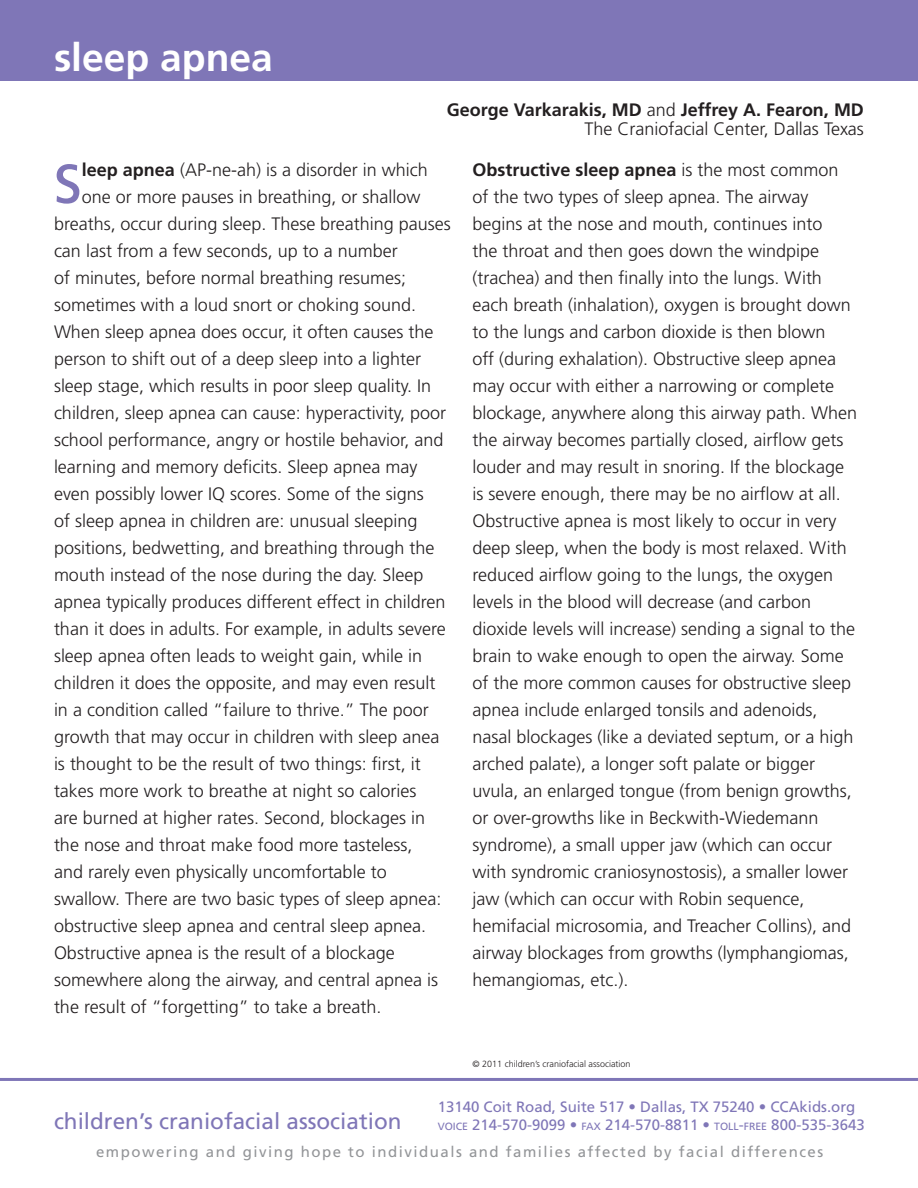
<style>
.page{position:relative;width:918px;height:1188px;background:#fff}
.page>*{position:absolute;margin:0;border:0;box-sizing:border-box;transform-origin:0 0}
.Paragraph_1{font:condensed 75.6px "Frutiger";color:#7f76b7}
.t1{font:700 39px "Frutiger";color:#fff}
.t2{font:22.5px "Frutiger";color:#7f76b7}
.Paragraph_1-2{font:300 18px/27px "Frutiger";color:#231f20}
.t3{font:700 18px/19.5px "Frutiger";color:#231f20;text-align:right}
.t4{font:15px "Frutiger";color:#7f76b7}
.t5{font:15px "Frutiger";letter-spacing:.1em;color:#939598}
.t6{font:300 9px "Frutiger";color:#231f20}
.s1{font-weight:300}
.s2{font-weight:700}
.s3{font-size:10.5px}
.s4{font-style:inherit}
</style>
<div class="page">
<div style="left:0;top:0;width:918px;height:81px;background:#7f76b7"></div>
<hr style="left:0;top:1078px;width:918px;height:3px;background:#7f76b7">
<p class="t1" style="left:54px;top:34px;width:220px">sleep apnea</p>
<p class="t3" style="left:447px;top:99px;width:419px">George Varkarakis, MD <span class="s1">and</span> Jeffrey A. Fearon, MD<br><span class="s1">The Craniofacial Center, Dallas Texas</span></p>
<p class="Paragraph_1-2" style="left:472px;top:156px;width:386px"><span class="s2">Obstructive sleep apnea</span> is the most common of the two types of sleep apnea. The airway begins at the nose and mouth, continues into<br>the throat and then goes down the windpipe (trachea) and then finally into the lungs. With each breath (inhalation), oxygen is brought down to the lungs and carbon dioxide is then blown<br>off (during exhalation). Obstructive sleep apnea may occur with either a narrowing or complete blockage, anywhere along this airway path. When the airway becomes partially closed, airflow gets louder and may result in snoring. If the blockage is severe enough, there may be no airflow at all.<br>Obstructive apnea is most likely to occur in very deep sleep, when the body is most relaxed. With reduced airflow going to the lungs, the oxygen levels in the blood will decrease (and carbon dioxide levels will increase) sending a signal to the brain to wake enough to open the airway. Some of the more common causes for obstructive sleep apnea include enlarged tonsils and adenoids, nasal blockages (like a deviated septum, or a high arched palate), a longer soft palate or bigger uvula, an enlarged tongue (from benign growths, or over-growths like in Beckwith-Wiedemann syndrome), a small upper jaw (which can occur with syndromic craniosynostosis), a smaller lower jaw (which can occur with Robin sequence, hemifacial microsomia, and Treacher Collins), and airway blockages from growths (lymphangiomas, hemangiomas, etc.).</p>
<p class="Paragraph_1" style="left:54px;top:133px;width:29px">s</p>
<p class="Paragraph_1-2" style="left:82px;top:156px;width:347px"><span class="s2">leep apnea</span> (AP-ne-ah) is a disorder in which</p>
<p class="Paragraph_1-2" style="left:82px;top:183px;width:340px">one or more pauses in breathing, or shallow</p>
<p class="Paragraph_1-2" style="left:54px;top:210px;width:398px">breaths, occur during sleep. These breathing pauses</p>
<p class="Paragraph_1-2" style="left:54px;top:237px;width:345px">can last from a few seconds, up to a number</p>
<p class="Paragraph_1-2" style="left:54px;top:264px;width:354px">of minutes, before normal breathing resumes;</p>
<p class="Paragraph_1-2" style="left:54px;top:291px;width:364px">sometimes with a loud snort or choking sound.</p>
<p class="Paragraph_1-2" style="left:54px;top:318px;width:381px">When sleep apnea does occur, it often causes the</p>
<p class="Paragraph_1-2" style="left:54px;top:345px;width:369px">person to shift out of a deep sleep into a lighter</p>
<p class="Paragraph_1-2" style="left:54px;top:372px;width:379px">sleep stage, which results in poor sleep quality. In</p>
<p class="Paragraph_1-2" style="left:54px;top:399px;width:394px">children, sleep apnea can cause: hyperactivity, poor</p>
<p class="Paragraph_1-2" style="left:54px;top:426px;width:391px">school performance, angry or hostile behavior, and</p>
<p class="Paragraph_1-2" style="left:54px;top:453px;width:365px">learning and memory deficits. Sleep apnea may</p>
<p class="Paragraph_1-2" style="left:54px;top:480px;width:371px">even possibly lower IQ scores. Some of the signs</p>
<p class="Paragraph_1-2" style="left:54px;top:507px;width:365px">of sleep apnea in children are: unusual sleeping</p>
<p class="Paragraph_1-2" style="left:54px;top:534px;width:382px">positions, bedwetting, and breathing through the</p>
<p class="Paragraph_1-2" style="left:54px;top:561px;width:371px">mouth instead of the nose during the day. Sleep</p>
<p class="Paragraph_1-2" style="left:54px;top:588px;width:393px">apnea typically produces different effect in children</p>
<p class="Paragraph_1-2" style="left:54px;top:615px;width:393px">than it does in adults. For example, in adults severe</p>
<p class="Paragraph_1-2" style="left:54px;top:642px;width:370px">sleep apnea often leads to weight gain, while in</p>
<p class="Paragraph_1-2" style="left:54px;top:669px;width:383px">children it does the opposite, and may even result</p>
<p class="Paragraph_1-2" style="left:54px;top:696px;width:376px">in a condition called “failure to thrive.” The poor</p>
<p class="Paragraph_1-2" style="left:54px;top:723px;width:387px">growth that may occur in children with sleep anea</p>
<p class="Paragraph_1-2" style="left:54px;top:750px;width:368px">is thought to be the result of two things: first, it</p>
<p class="Paragraph_1-2" style="left:54px;top:777px;width:364px">takes more work to breathe at night so calories</p>
<p class="Paragraph_1-2" style="left:54px;top:804px;width:373px">are burned at higher rates. Second, blockages in</p>
<p class="Paragraph_1-2" style="left:54px;top:831px;width:360px">the nose and throat make food more tasteless,</p>
<p class="Paragraph_1-2" style="left:54px;top:858px;width:334px">and rarely even physically uncomfortable to</p>
<p class="Paragraph_1-2" style="left:54px;top:885px;width:389px">swallow. There are two basic types of sleep apnea:</p>
<p class="Paragraph_1-2" style="left:54px;top:912px;width:374px">obstructive sleep apnea and central sleep apnea.</p>
<p class="Paragraph_1-2" style="left:54px;top:939px;width:342px">Obstructive apnea is the result of a blockage</p>
<p class="Paragraph_1-2" style="left:54px;top:966px;width:386px">somewhere along the airway, and central apnea is</p>
<p class="Paragraph_1-2" style="left:54px;top:993px;width:329px">the result of “forgetting” to take a breath.</p>
<p class="t2" style="left:54px;top:1108px;width:349px">children’s craniofacial association</p>
<p class="t6" style="left:472px;top:1059px;width:160px">© 2011 children’s craniofacial association</p>
<p class="t4" style="left:438px;top:1098px;width:419px">13140 Coit Road, Suite 517 • Dallas, TX 75240 • CCAkids.org</p>
<p class="t4" style="left:438px;top:1116px;width:428px"><span class="s3">VOICE</span> 214-570-9099 • <span class="s3">FAX</span> 214-570-8811 • <span class="s3">TOLL</span><span class="s4">-</span><span class="s3">FREE</span> 800-535-3643</p>
<p class="t5" style="left:96px;top:1143px;width:729px">empowering and giving hope to individuals and families affected by facial differences</p>
</div>
